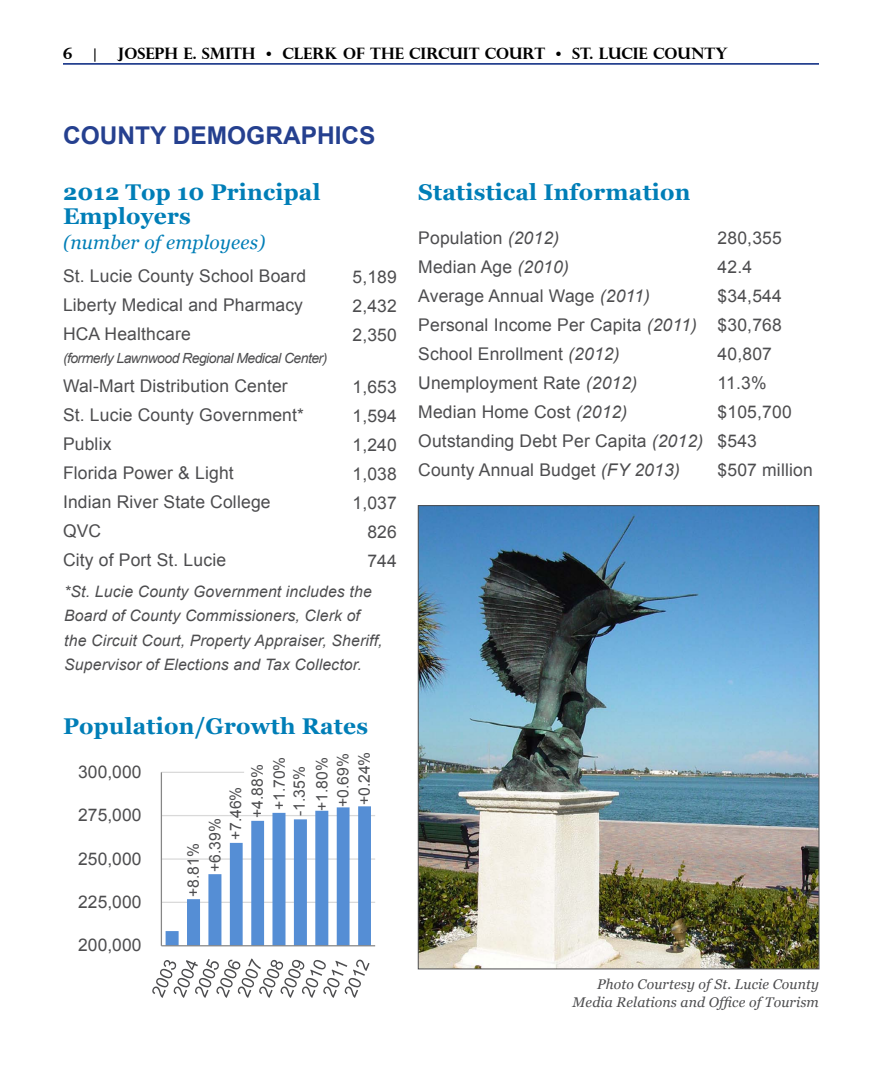
<style>
.page{position:relative;width:882px;height:1071px;background:#fff}
.page>*{position:absolute;margin:0;border:0;box-sizing:border-box;transform-origin:0 0}
.t1{font:700 24.5px "Arial";color:#25408f}
.t2{font:700 22.75px/24.5px "Georgia";letter-spacing:.01em;color:#007eb7}
.t3{font:italic 19.25px "Georgia";letter-spacing:.01em;color:#007eb7}
.t4{font:17.5px/29.1px "Arial";letter-spacing:.01em;color:#4d4d4f}
.t5{font:italic 15.75px/24.5px "Arial";letter-spacing:.01em;color:#4d4d4f}
.t6{font:15.75px/22.8px "Arial";color:#4d4d4f;text-align:center}
.t7{font:700 15.75px "Perpetua Titling";color:#000}
.t8{font:italic 14px/17.5px "Georgia";letter-spacing:.01em;color:#4d4d4f;text-align:right}
.t9{font:italic 14px "Arial";letter-spacing:-.04em;color:#4d4d4f}
.s1{font-style:italic}
</style>
<div class="page">
<hr style="left:161px;top:902px;width:214px;height:1px;background:#d9d9d9">
<hr style="left:161px;top:858px;width:214px;height:2px;background:#d9d9d9">
<hr style="left:161px;top:815px;width:214px;height:1px;background:#d9d9d9">
<hr style="left:161px;top:772px;width:214px;height:1px;background:#d9d9d9">
<svg style="left:166px;top:806px;width:205px;height:139px"></svg>
<hr style="left:161px;top:772px;width:1px;height:174px;background:#868686">
<hr style="left:161px;top:945px;width:214px;height:1px;background:#868686">
<svg style="left:152px;top:959px;width:218px;height:39px"></svg>
<hr style="left:63px;top:63px;width:756px;height:2px;background:#25408f">
<div style="left:244px;top:767px;width:135px;height:14px;background:#fff"></div>
<img style="left:420px;top:507px;width:397px;height:460px">
<p class="t7" style="left:63px;top:43px;width:11px">6</p>
<p class="t7" style="left:93px;top:43px;width:5px">|</p>
<p class="t7" style="left:118px;top:43px;width:612px">JOSEPH E. SMITH • CLERK OF THE CIRCUIT COURT • ST. LUCIE COUNTY</p>
<h1 class="t1" style="left:63px;top:119px;width:314px">COUNTY DEMOGRAPHICS</h1>
<h2 class="t2" style="left:63px;top:180px;width:259px">2012 Top 10 Principal<br>Employers</h2>
<p class="t3" style="left:63px;top:231px;width:204px">(number of employees)</p>
<p class="t4" style="left:63px;top:262px;width:245px">St. Lucie County School Board<br>Liberty Medical and Pharmacy<br>HCA Healthcare</p>
<p class="t9" style="left:63px;top:349px;width:266px">(formerly Lawnwood Regional Medical Center)</p>
<p class="t4" style="left:63px;top:372px;width:243px">Wal-Mart Distribution Center<br>St. Lucie County Government*<br>Publix<br>Florida Power &amp; Light<br>Indian River State College<br>QVC<br>City of Port St. Lucie</p>
<p class="t4" style="left:352px;top:262px;width:46px;text-align:justify">5,189<br>2,432<br>2,350</p>
<p class="t4" style="left:352px;top:372px;width:46px;text-align:right">1,653<br>1,594<br>1,240<br>1,038<br>1,037<br>826<br>744</p>
<p class="t5" style="left:64px;top:579px;width:320px">*St. Lucie County Government includes the Board of County Commissioners, Clerk of the Circuit Court, Property Appraiser, Sheriff, Supervisor of Elections and Tax Collector.</p>
<h2 class="t2" style="left:63px;top:714px;width:307px">Population/Growth Rates</h2>
<p class="t4" style="left:78px;top:757px;width:65px">300,000</p>
<p class="t4" style="left:78px;top:801px;width:65px">275,000</p>
<p class="t4" style="left:78px;top:844px;width:65px">250,000</p>
<p class="t4" style="left:78px;top:887px;width:65px">225,000</p>
<p class="t4" style="left:78px;top:931px;width:65px">200,000</p>
<p class="t6" style="left:182px;top:897px;width:55px;rotate:-90deg">+8.81%</p>
<p class="t6" style="left:204px;top:872px;width:55px;rotate:-90deg">+6.39%</p>
<p class="t6" style="left:224px;top:840px;width:55px;rotate:-90deg">+7.46%</p>
<p class="t6" style="left:246px;top:818px;width:55px;rotate:-90deg">+4.88%</p>
<p class="t6" style="left:268px;top:810px;width:55px;rotate:-90deg">+1.70%</p>
<p class="t6" style="left:288px;top:816px;width:60px;rotate:-90deg">-1.35% +1.80%</p>
<p class="t6" style="left:333px;top:807px;width:57px;line-height:21.2px;text-align:left;rotate:-90deg">+0.69% +0.24%</p>
<h2 class="t2" style="left:418px;top:180px;width:274px">Statistical Information</h2>
<p class="t4" style="left:418px;top:224px;width:286px">Population <span class="s1">(2012)<br></span>Median Age <span class="s1">(2010)<br></span>Average Annual Wage <span class="s1">(2011)<br></span>Personal Income Per Capita <span class="s1">(2011)<br></span>School Enrollment <span class="s1">(2012)<br></span>Unemployment Rate <span class="s1">(2012)<br></span>Median Home Cost <span class="s1">(2012)<br></span>Outstanding Debt Per Capita <span class="s1">(2012)<br></span>County Annual Budget <span class="s1">(FY 2013)</span></p>
<p class="t4" style="left:718px;top:224px;width:97px">280,355<br>42.4 $34,544 $30,768<br>40,807<br>11.3% $105,700 $543<br>$507 million</p>
<p class="t8" style="left:573px;top:976px;width:248px">Photo Courtesy of St. Lucie County<br>Media Relations and Office of Tourism</p>
</div>
